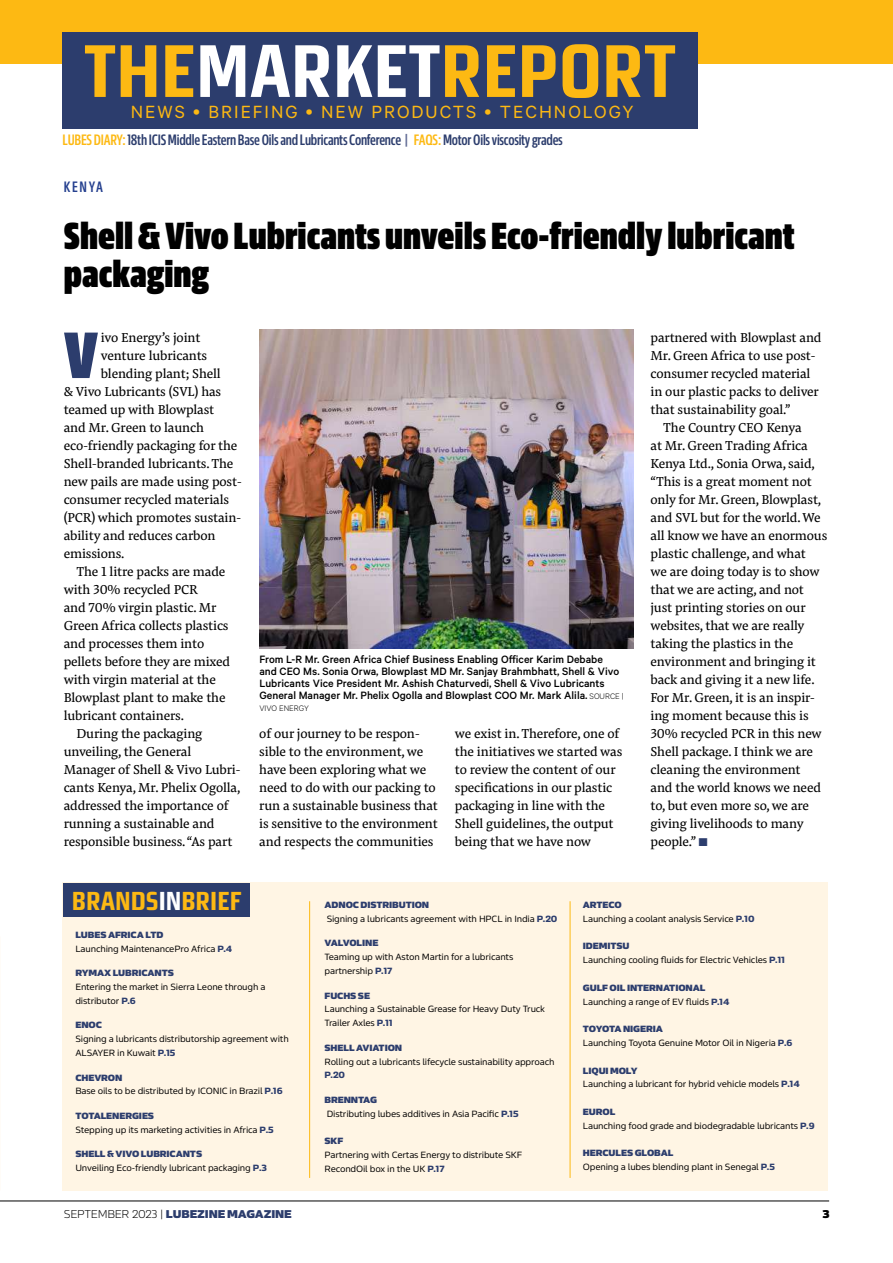
<style>
.page{position:relative;width:893px;height:1263px;background:#fff}
.page>*{position:absolute;margin:0;border:0;box-sizing:border-box;transform-origin:0 0}
.t1{font:74.7px "Morgan Sans Cond Bold Office";color:#fdb913}
.t2{font:900 64.95px "Sans Beam Head";color:#2c3d6d}
.t3{font:900 37.5px/38.4px "Sans Beam Head";color:#000}
.t4{font:26.1px "Morgan Sans Cond Bold Office";color:#fdb913}
.t5{font:19.95px "Calibre";letter-spacing:.1em;color:#fdb913}
.t6{font:500 15px "Sans Beam Head";letter-spacing:-.015em;color:#2c3d6d}
.t7{font:500 15px "Sans Beam Head";letter-spacing:.115em;color:#25408f}
.t8{font:13.5px/18px "Pensum Pro";letter-spacing:-.015em;color:#000}
.t9{font:500 12px/12px "Calibre";color:#000}
.t10{font:900 11.25px "Sans Beam Body";letter-spacing:-.01em;color:#2c3d6d}
.t11{font:900 11.25px "Sans Beam Body";color:#000}
.t12{font:9px/13.8px "Sans Beam Body";letter-spacing:-.02em;color:#000}
.t13{font:900 9px "Sans Beam Body";letter-spacing:-.015em;color:#2c3d6d}
.t14{font:300 9px "Calibre";color:#000}
.t15{font:700 expanded 9px "Sans Beam Body";color:#2c3d6d}
.s1{color:#fff}
.s2{color:#fdb913}
.s3{color:#636d96}
.s4{font-weight:300;font-size:9px}
.s5{font-family:"Titling Gothic FB Normal";font-weight:900;font-size:27px;color:#2c3d6d}
.s6{font-weight:900;color:#2c3d6d}
.s7{font-weight:700;font-stretch:expanded;color:#2c3d6d}
.s8{font-weight:300;color:#000}
</style>
<div class="page">
<hr style="left:0;top:1201px;width:829px;height:1px;background:#000">
<div style="left:0;top:0;width:893px;height:64px;background:#fdb913"></div>
<div style="left:63px;top:33px;width:635px;height:96px;background:#2c3d6d"></div>
<div style="left:63px;top:882px;width:765px;height:309px;background:#fff5e4"></div>
<div style="left:64px;top:883px;width:186px;height:34px;background:#2c3d6d"></div>
<hr style="left:309px;top:901px;width:1px;height:277px;background:#fdb913">
<hr style="left:570px;top:901px;width:1px;height:277px;background:#fdb913">
<img style="left:259px;top:330px;width:374px;height:318px">
<h1 class="t1" style="left:84px;top:28px;width:594px">THE<span class="s1">MARKET</span>REPORT</h1>
<h3 class="t5" style="left:131px;top:100px;width:504px">NEWS • BRIEFING • NEW PRODUCTS • TECHNOLOGY</h3>
<p class="t6" style="left:63px;top:130px;width:502px"><span class="s2">LUBES DIARY:</span> 18th ICIS Middle Eastern Base Oils and Lubricants Conference <span class="s3">|</span> <span class="s2">FAQS:</span> Motor Oils viscosity grades</p>
<p class="t7" style="left:64px;top:177px;width:41px">KENYA</p>
<h3 class="t3" style="left:64px;top:215px;width:732px">Shell &amp; Vivo Lubricants unveils Eco-friendly lubricant packaging</h3>
<h2 class="t2" style="left:64px;top:312px;width:36px">V</h2>
<p class="t8" style="left:101px;top:328px;width:101px">ivo Energy’s joint</p>
<p class="t8" style="left:101px;top:346px;width:108px">venture lubricants</p>
<p class="t8" style="left:101px;top:364px;width:122px">blending plant; Shell</p>
<p class="t8" style="left:64px;top:382px;width:159px">&amp; Vivo Lubricants (SVL) has</p>
<p class="t8" style="left:64px;top:400px;width:152px">teamed up with Blowplast</p>
<p class="t8" style="left:64px;top:418px;width:142px">and Mr. Green to launch</p>
<p class="t8" style="left:64px;top:436px;width:175px">eco-friendly packaging for the</p>
<p class="t8" style="left:64px;top:454px;width:171px">Shell-branded lubricants. The</p>
<p class="t8" style="left:64px;top:472px;width:180px">new pails are made using post-</p>
<p class="t8" style="left:64px;top:490px;width:167px">consumer recycled materials</p>
<p class="t8" style="left:64px;top:508px;width:179px">(PCR) which promotes sustain-</p>
<p class="t8" style="left:64px;top:526px;width:153px">ability and reduces carbon</p>
<p class="t8" style="left:64px;top:544px;width:62px">emissions.</p>
<p class="t8" style="left:76px;top:562px;width:150px">The 1 litre packs are made</p>
<p class="t8" style="left:64px;top:580px;width:136px">with 30% recycled PCR</p>
<p class="t8" style="left:64px;top:598px;width:154px">and 70% virgin plastic. Mr</p>
<p class="t8" style="left:64px;top:616px;width:166px">Green Africa collects plastics</p>
<p class="t8" style="left:64px;top:634px;width:142px">and processes them into</p>
<p class="t8" style="left:64px;top:652px;width:168px">pellets before they are mixed</p>
<p class="t8" style="left:64px;top:670px;width:154px">with virgin material at the</p>
<p class="t8" style="left:64px;top:688px;width:163px">Blowplast plant to make the</p>
<p class="t8" style="left:64px;top:706px;width:122px">lubricant containers.</p>
<p class="t8" style="left:76px;top:724px;width:127px">During the packaging</p>
<p class="t8" style="left:64px;top:742px;width:129px">unveiling, the General</p>
<p class="t8" style="left:64px;top:760px;width:179px">Manager of Shell &amp; Vivo Lubri-</p>
<p class="t8" style="left:64px;top:778px;width:178px">cants Kenya, Mr. Phelix Ogolla,</p>
<p class="t8" style="left:64px;top:796px;width:166px">addressed the importance of</p>
<p class="t8" style="left:64px;top:814px;width:152px">running a sustainable and</p>
<p class="t8" style="left:64px;top:832px;width:170px">responsible business. “As part</p>
<p class="t9" style="left:259px;top:653px;width:366px">From L-R Mr. Green Africa Chief Business Enabling Officer Karim Debabe<br>and CEO Ms. Sonia Orwa, Blowplast MD Mr. Sanjay Brahmbhatt, Shell &amp; Vivo Lubricants Vice President Mr. Ashish Chaturvedi, Shell &amp; Vivo Lubricants General Manager Mr. Phelix Ogolla and Blowplast COO Mr. Mark Alila. <span class="s4">SOURCE |</span></p>
<p class="t14" style="left:259px;top:703px;width:51px">VIVO ENERGY</p>
<p class="t8" style="left:259px;top:724px;width:180px">of our journey to be respon&shy;sible to the environment, we have been exploring what we need to do with our packing to run a sustainable business that is sensitive to the environment and respects the communities</p>
<p class="t8" style="left:455px;top:724px;width:169px">we exist in. Therefore, one of the initiatives we started was to review the content of our specifications in our plastic packaging in line with the<br>Shell guidelines, the output being that we have now</p>
<p class="t8" style="left:650px;top:328px;width:173px">partnered with Blowplast and<br>Mr. Green Africa to use post&shy;consumer recycled material in our plastic packs to deliver that sustainability goal.”</p>
<p class="t8" style="left:650px;top:418px;width:178px;text-indent:13px">The Country CEO Kenya<br>at Mr. Green Trading Africa<br>Kenya Ltd., Sonia Orwa, said, “This is a great moment not only for Mr. Green, Blowplast, and SVL but for the world. We all know we have an enormous plastic challenge, and what<br>we are doing today is to show that we are acting, and not just printing stories on our websites, that we are really taking the plastics in the environment and bringing it back and giving it a new life.<br>For Mr. Green, it is an inspir&shy;ing moment because this is<br>30% recycled PCR in this new<br>Shell package. I think we are cleaning the environment<br>and the world knows we need to, but even more so, we are giving livelihoods to many people.” <span class="s5">.</span></p>
<h3 class="t4" style="left:72px;top:885px;width:171px">BRANDS<span class="s1">IN</span>BRIEF</h3>
<p class="t12" style="left:75px;top:927px;width:158px"><span class="s6">LUBES AFRICA LTD<br></span>Launching MaintenancePro Africa <span class="s7">P.4</span></p>
<p class="t13" style="left:75px;top:966px;width:100px">RYMAX LUBRICANTS</p>
<p class="t12" style="left:75px;top:979px;width:192px">Entering the market in Sierra Leone through a distributor <span class="s7">P.6</span></p>
<p class="t13" style="left:75px;top:1019px;width:28px">ENOC</p>
<p class="t12" style="left:75px;top:1031px;width:215px">Signing a lubricants distributorship agreement with<br>ALSAYER in Kuwait <span class="s7">P.15</span></p>
<p class="t12" style="left:75px;top:1070px;width:209px"><span class="s6">CHEVRON<br></span>Base oils to be distributed by ICONIC in Brazil <span class="s7">P.16</span></p>
<p class="t12" style="left:75px;top:1108px;width:200px"><span class="s6">TOTALENERGIES<br></span>Stepping up its marketing activities in Africa <span class="s7">P.5</span></p>
<p class="t12" style="left:75px;top:1147px;width:193px"><span class="s6">SHELL &amp; VIVO LUBRICANTS<br></span>Unveiling Eco-friendly lubricant packaging <span class="s7">P.3</span></p>
<p class="t12" style="left:325px;top:897px;width:234px"><span class="s6">ADNOC DISTRIBUTION<br></span>Signing a lubricants agreement with HPCL in India <span class="s7">P.20</span></p>
<p class="t13" style="left:325px;top:937px;width:55px">VALVOLINE</p>
<p class="t12" style="left:325px;top:950px;width:190px">Teaming up with Aston Martin for a lubricants partnership <span class="s7">P.17</span></p>
<p class="t13" style="left:325px;top:989px;width:47px">FUCHS SE</p>
<p class="t12" style="left:325px;top:1002px;width:222px">Launching a Sustainable Grease for Heavy Duty Truck<br>Trailer Axles <span class="s7">P.11</span></p>
<p class="t13" style="left:325px;top:1041px;width:79px">SHELL AVIATION</p>
<p class="t12" style="left:325px;top:1054px;width:231px">Rolling out a lubricants lifecycle sustainability approach</p>
<p class="t15" style="left:325px;top:1069px;width:22px">P.20</p>
<p class="t12" style="left:325px;top:1092px;width:196px"><span class="s6">BRENNTAG<br></span>Distributing lubes additives in Asia Pacific <span class="s7">P.15</span></p>
<p class="t13" style="left:325px;top:1135px;width:20px">SKF</p>
<p class="t12" style="left:325px;top:1148px;width:199px">Partnering with Certas Energy to distribute SKF<br>RecondOil box in the UK <span class="s7">P.17</span></p>
<p class="t12" style="left:583px;top:897px;width:173px"><span class="s6">ARTECO<br></span>Launching a coolant analysis Service <span class="s7">P.10</span></p>
<p class="t12" style="left:583px;top:939px;width:204px"><span class="s6">IDEMITSU<br></span>Launching cooling fluids for Electric Vehicles <span class="s7">P.11</span></p>
<p class="t12" style="left:583px;top:980px;width:148px"><span class="s6">GULF OIL INTERNATIONAL<br></span>Launching a range of EV fluids <span class="s7">P.14</span></p>
<p class="t12" style="left:583px;top:1022px;width:211px"><span class="s6">TOYOTA NIGERIA<br></span>Launching Toyota Genuine Motor Oil in Nigeria <span class="s7">P.6</span></p>
<p class="t12" style="left:583px;top:1063px;width:218px"><span class="s6">LIQUI MOLY<br></span>Launching a lubricant for hybrid vehicle models <span class="s7">P.14</span></p>
<p class="t12" style="left:583px;top:1104px;width:233px"><span class="s6">EUROL<br></span>Launching food grade and biodegradable lubricants <span class="s7">P.9</span></p>
<p class="t12" style="left:583px;top:1146px;width:194px"><span class="s6">HERCULES GLOBAL<br></span>Opening a lubes blending plant in Senegal <span class="s7">P.5</span></p>
<p class="t10" style="left:64px;top:1205px;width:230px"><span class="s8">SEPTEMBER 2023 |</span> LUBEZINE MAGAZINE</p>
<p class="t11" style="left:822px;top:1205px;width:9px">3</p>
</div>
